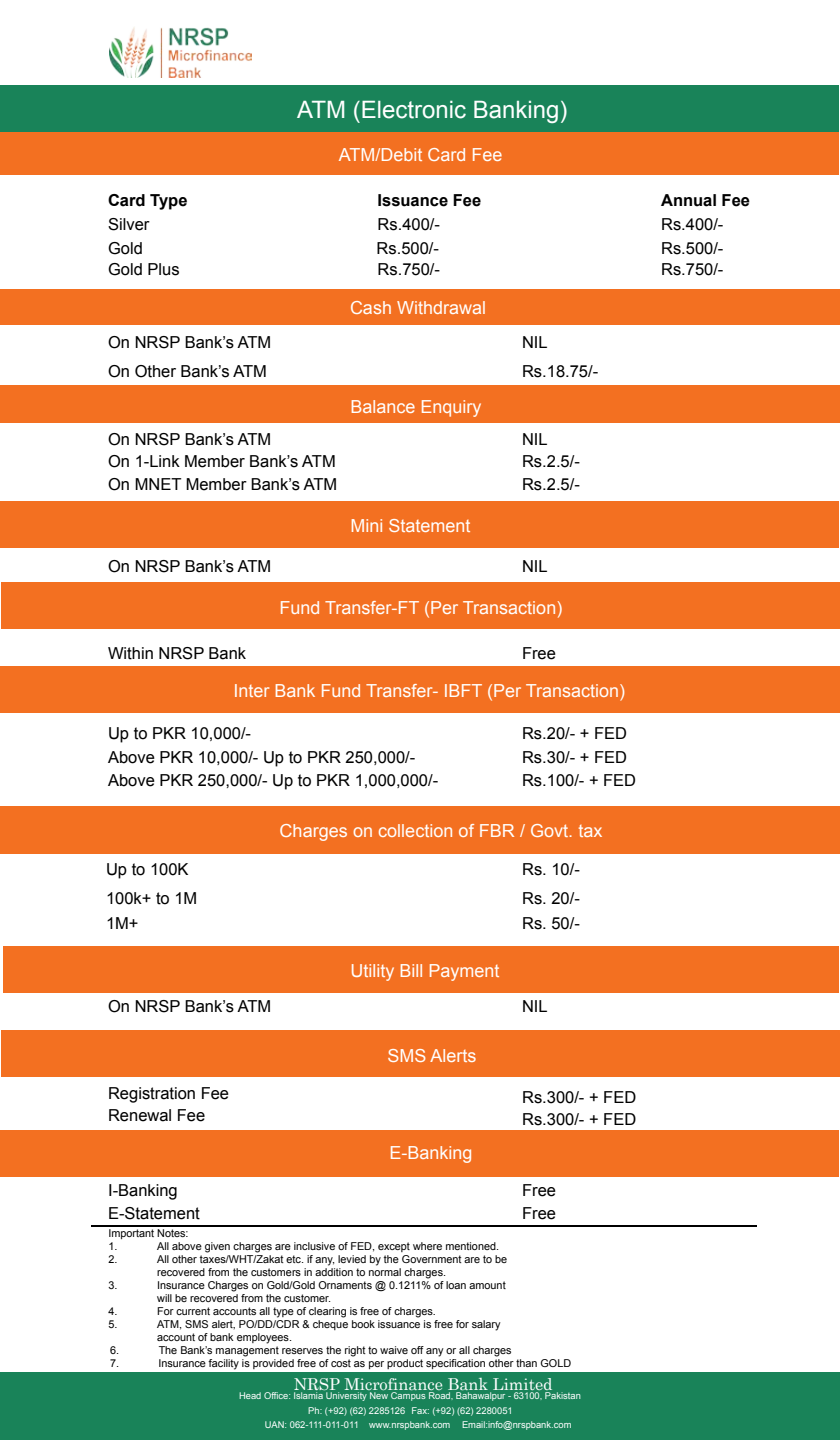
<style>
.page{position:relative;width:840px;height:1440px;background:#fff}
.page>*{position:absolute;margin:0;border:0;box-sizing:border-box;transform-origin:0 0}
.t1{font:24px "Arial";color:#fff}
.t2{font:18px "Arial";color:#fff}
.t3{font:16.5px/22.2px "Arial";color:#000}
.t4{font:700 16.5px "Arial";color:#000}
.t5{font:16.35px "Century";color:#fff}
.t6{font:10.8px/13px "Arial";color:#000}
.t7{font:9.3px "Arial";color:#fff}
</style>
<div class="page">
<img style="left:109px;top:27px;width:142px;height:50px">
<div style="left:0;top:85px;width:839px;height:47px;background:#198359"></div>
<div style="left:0;top:132px;width:838px;height:43px;background:#f37021"></div>
<div style="left:0;top:289px;width:840px;height:35px;background:#f37021"></div>
<div style="left:0;top:385px;width:840px;height:38px;background:#f37021"></div>
<div style="left:0;top:666px;width:840px;height:47px;background:#f37021"></div>
<div style="left:2px;top:582px;width:838px;height:47px;background:#f37021"></div>
<div style="left:0;top:501px;width:838px;height:47px;background:#f37021"></div>
<div style="left:3px;top:946px;width:835px;height:47px;background:#f37021"></div>
<div style="left:2px;top:1030px;width:838px;height:47px;background:#f37021"></div>
<div style="left:0;top:1130px;width:838px;height:47px;background:#f37021"></div>
<div style="left:0;top:806px;width:840px;height:47px;background:#f37021"></div>
<div style="left:0;top:1372px;width:840px;height:68px;background:#198359"></div>
<hr style="left:91px;top:1225px;width:665px;height:2px;background:#000">
<h3 class="t4" style="left:108px;top:189px;width:81px">Card Type</h3>
<h3 class="t3" style="left:108px;top:213px;width:43px">Silver</h3>
<h1 class="t1" style="left:297px;top:94px;width:272px">ATM (Electronic Banking)</h1>
<h2 class="t2" style="left:339px;top:142px;width:165px">ATM/Debit Card Fee</h2>
<h3 class="t4" style="left:378px;top:189px;width:105px">Issuance Fee</h3>
<h3 class="t4" style="left:661px;top:189px;width:90px">Annual Fee</h3>
<h3 class="t3" style="left:378px;top:213px;width:64px">Rs.400/-</h3>
<h3 class="t3" style="left:661px;top:213px;width:64px">Rs.400/-</h3>
<h3 class="t3" style="left:108px;top:237px;width:36px">Gold</h3>
<h3 class="t3" style="left:377px;top:237px;width:64px">Rs.500/-</h3>
<h3 class="t3" style="left:661px;top:237px;width:64px">Rs.500/-</h3>
<h3 class="t3" style="left:108px;top:259px;width:73px">Gold Plus</h3>
<h3 class="t3" style="left:378px;top:259px;width:64px">Rs.750/-</h3>
<h3 class="t3" style="left:661px;top:259px;width:64px">Rs.750/-</h3>
<h2 class="t2" style="left:350px;top:296px;width:138px">Cash Withdrawal</h2>
<h3 class="t3" style="left:108px;top:331px;width:165px">On NRSP Bank’s ATM</h3>
<h3 class="t3" style="left:522px;top:331px;width:27px">NIL</h3>
<h3 class="t3" style="left:108px;top:360px;width:160px">On Other Bank’s ATM</h3>
<h3 class="t3" style="left:522px;top:360px;width:78px">Rs.18.75/-</h3>
<h2 class="t2" style="left:351px;top:395px;width:133px">Balance Enquiry</h2>
<h3 class="t3" style="left:108px;top:429px;width:231px">On NRSP Bank’s ATM<br>On 1-Link Member Bank’s ATM<br>On MNET Member Bank’s ATM</h3>
<h3 class="t3" style="left:522px;top:429px;width:59px">NIL<br>Rs.2.5/-<br>Rs.2.5/-</h3>
<h2 class="t2" style="left:351px;top:514px;width:122px">Mini Statement</h2>
<h3 class="t3" style="left:108px;top:556px;width:165px">On NRSP Bank’s ATM</h3>
<h3 class="t3" style="left:522px;top:556px;width:27px">NIL</h3>
<h2 class="t2" style="left:280px;top:596px;width:284px">Fund Transfer-FT (Per Transaction)</h2>
<h3 class="t3" style="left:108px;top:643px;width:140px">Within NRSP Bank</h3>
<h3 class="t3" style="left:522px;top:643px;width:35px">Free</h3>
<h2 class="t2" style="left:234px;top:679px;width:393px">Inter Bank Fund Transfer- IBFT (Per Transaction)</h2>
<h3 class="t3" style="left:108px;top:722px;width:145px">Up to PKR 10,000/-</h3>
<h3 class="t3" style="left:522px;top:721px;width:116px;line-height:23.5px">Rs.20/- + FED<br>Rs.30/- + FED<br>Rs.100/- + FED</h3>
<h3 class="t3" style="left:108px;top:746px;width:332px;line-height:23px">Above PKR 10,000/- Up to PKR 250,000/-<br>Above PKR 250,000/- Up to PKR 1,000,000/-</h3>
<h3 class="t3" style="left:106px;top:855px;width:93px;line-height:28.5px">Up to 100K<br>100k+ to 1M</h3>
<h3 class="t3" style="left:106px;top:912px;width:34px">1M+</h3>
<h2 class="t2" style="left:280px;top:819px;width:324px">Charges on collection of FBR / Govt. tax</h2>
<h2 class="t2" style="left:351px;top:959px;width:151px">Utility Bill Payment</h2>
<h3 class="t3" style="left:522px;top:855px;width:59px;line-height:28.5px">Rs. 10/-<br>Rs. 20/-</h3>
<h3 class="t3" style="left:522px;top:912px;width:59px">Rs. 50/-</h3>
<h3 class="t3" style="left:108px;top:995px;width:165px">On NRSP Bank’s ATM</h3>
<h3 class="t3" style="left:522px;top:995px;width:27px">NIL</h3>
<h2 class="t2" style="left:387px;top:1044px;width:91px">SMS Alerts</h2>
<h3 class="t3" style="left:108px;top:1082px;width:123px">Registration Fee</h3>
<h3 class="t3" style="left:108px;top:1104px;width:99px">Renewal Fee</h3>
<h3 class="t3" style="left:108px;top:1180px;width:71px">I-Banking</h3>
<h3 class="t3" style="left:108px;top:1202px;width:93px">E-Statement</h3>
<h2 class="t2" style="left:390px;top:1141px;width:85px">E-Banking</h2>
<p class="t6" style="left:108px;top:1227px;width:82px">Important Notes:<br>1.</p>
<p class="t6" style="left:157px;top:1240px;width:343px">All above given charges are inclusive of FED, except where mentioned.</p>
<h3 class="t3" style="left:522px;top:1086px;width:116px">Rs.300/- + FED<br>Rs.300/- + FED</h3>
<h3 class="t3" style="left:522px;top:1179px;width:35px;line-height:22.8px">Free<br>Free</h3>
<p class="t6" style="left:108px;top:1253px;width:11px">2.</p>
<p class="t6" style="left:157px;top:1253px;width:352px">All other taxes/WHT/Zakat etc. if any, levied by the Government are to be recovered from the customers in addition to normal charges.</p>
<p class="t6" style="left:108px;top:1279px;width:11px">3.</p>
<p class="t6" style="left:157px;top:1279px;width:350px">Insurance Charges on Gold/Gold Ornaments @ 0.1211% of loan amount will be recovered from the customer.</p>
<p class="t6" style="left:108px;top:1305px;width:11px">4.</p>
<p class="t6" style="left:157px;top:1305px;width:280px">For current accounts all type of clearing is free of charges.</p>
<p class="t6" style="left:108px;top:1318px;width:11px">5.</p>
<p class="t6" style="left:157px;top:1318px;width:356px">ATM, SMS alert, PO/DD/CDR &amp; cheque book issuance is free for salary account of bank employees.<br>The Bank’s management reserves the right to waive off any or all charges</p>
<p class="t6" style="left:110px;top:1357px;width:11px">7.</p>
<p class="t6" style="left:158px;top:1357px;width:414px">Insurance facility is provided free of cost as per product specification other than GOLD</p>
<p class="t6" style="left:110px;top:1344px;width:11px">6.</p>
<h3 class="t5" style="left:294px;top:1370px;width:260px">NRSP Microfinance Bank Limited</h3>
<p class="t7" style="left:239px;top:1390px;width:343px">Head Office: Islamia University New Campus Road, Bahawalpur - 63100, Pakistan</p>
<p class="t7" style="left:265px;top:1419px;width:308px">UAN: 062-111-011-011 www.nrspbank.com Email:info@nrspbank.com</p>
<p class="t7" style="left:308px;top:1405px;width:206px">Ph: (+92) (62) 2285126 Fax: (+92) (62) 2280051</p>
</div>
